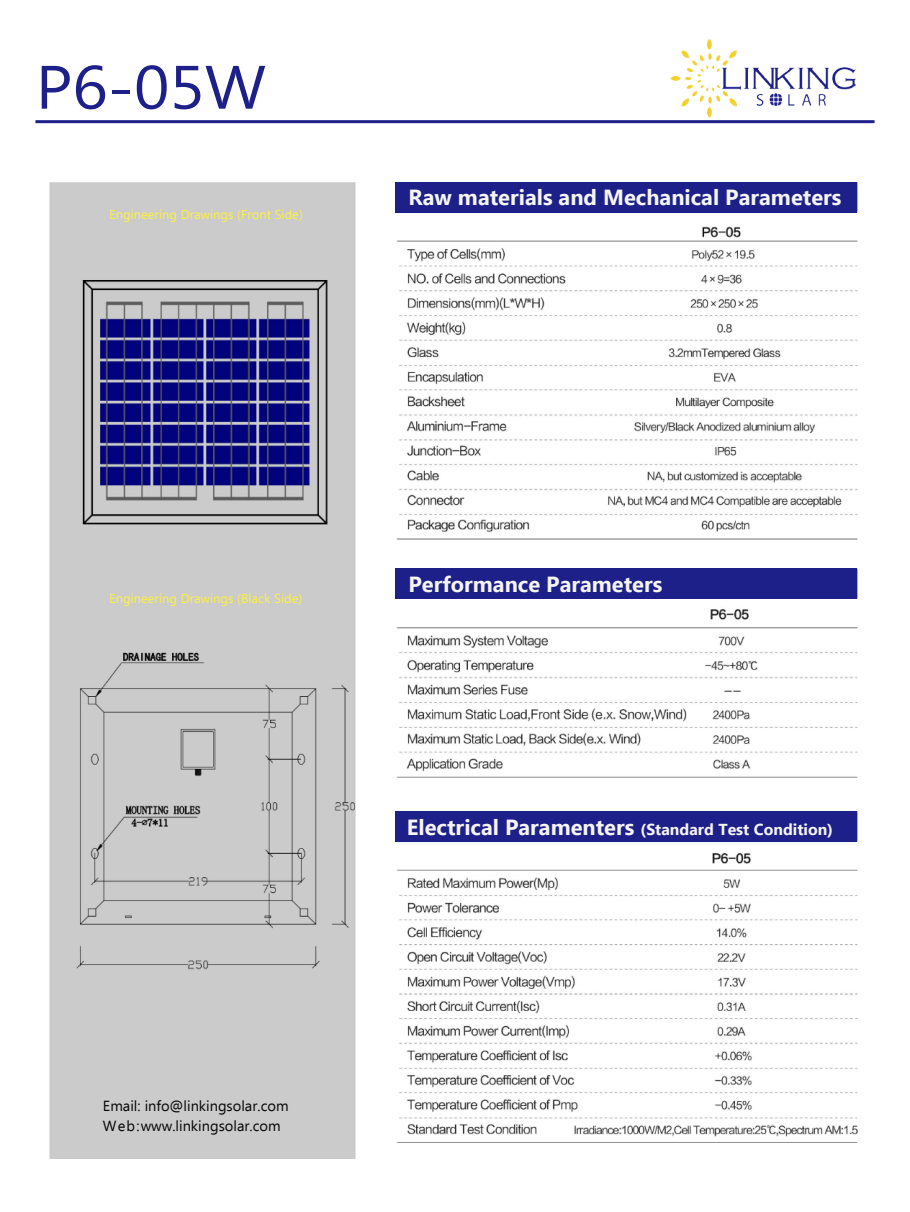
<style>
.page{position:relative;width:910px;height:1212px;background:#fff}
.page>*{position:absolute;margin:0;border:0;box-sizing:border-box;transform-origin:0 0}
.t1{font:61.05px "Ebrima";color:#1d2088;scale:1.07 1}
.t2{font:700 21.9px "Ebrima";color:#f5f5f5}
.t3{font:700 15.9px "Ebrima";color:#f5f5f5}
.t4{font:14.7px/20px "Ebrima";color:#070707}
.t5{font:12.9px "Ebrima";color:#fcef46}
.s1{font-size:21.9px}
</style>
<div class="page">
<img style="left:49px;top:180px;width:811px;height:979px">
<div style="left:396px;top:182px;width:461px;height:31px;background:#1d2088"></div>
<div style="left:396px;top:568px;width:461px;height:31px;background:#1d2088"></div>
<div style="left:396px;top:811px;width:461px;height:31px;background:#1d2088"></div>
<div style="left:68px;top:1019px;width:263px;height:144px;background:#cbcbcb"></div>
<hr style="left:35px;top:120px;width:839px;height:3px;background:#1d2088">
<img style="left:662px;top:39px;width:206px;height:82px">
<div style="left:101px;top:187px;width:207px;height:35px;background:#cbcbcb"></div>
<div style="left:109px;top:585px;width:207px;height:35px;background:#cbcbcb"></div>
<div style="left:401px;top:1144px;width:460px;height:30px;background:#fff"></div>
<div style="left:16px;top:1160px;width:362px;height:52px;background:#fff"></div>
<h1 class="t1" style="left:36px;top:44px;width:217px">P6-05W</h1>
<p class="t5" style="left:109px;top:205px;width:195px">Engineering Drawings (Front Side)</p>
<h2 class="t2" style="left:408px;top:181px;width:434px">Raw materials and Mechanical Parameters</h2>
<p class="t5" style="left:109px;top:589px;width:195px">Engineering Drawings (Black Side)</p>
<p class="t4" style="left:103px;top:1097px;width:187px">Email: info@linkingsolar.com<br>Web:www.linkingsolar.com</p>
<h2 class="t2" style="left:408px;top:568px;width:255px">Performance Parameters</h2>
<p class="t3" style="left:407px;top:817px;width:428px"><span class="s1">Electrical Paramenters</span> (Standard Test Condition)</p>
</div>
